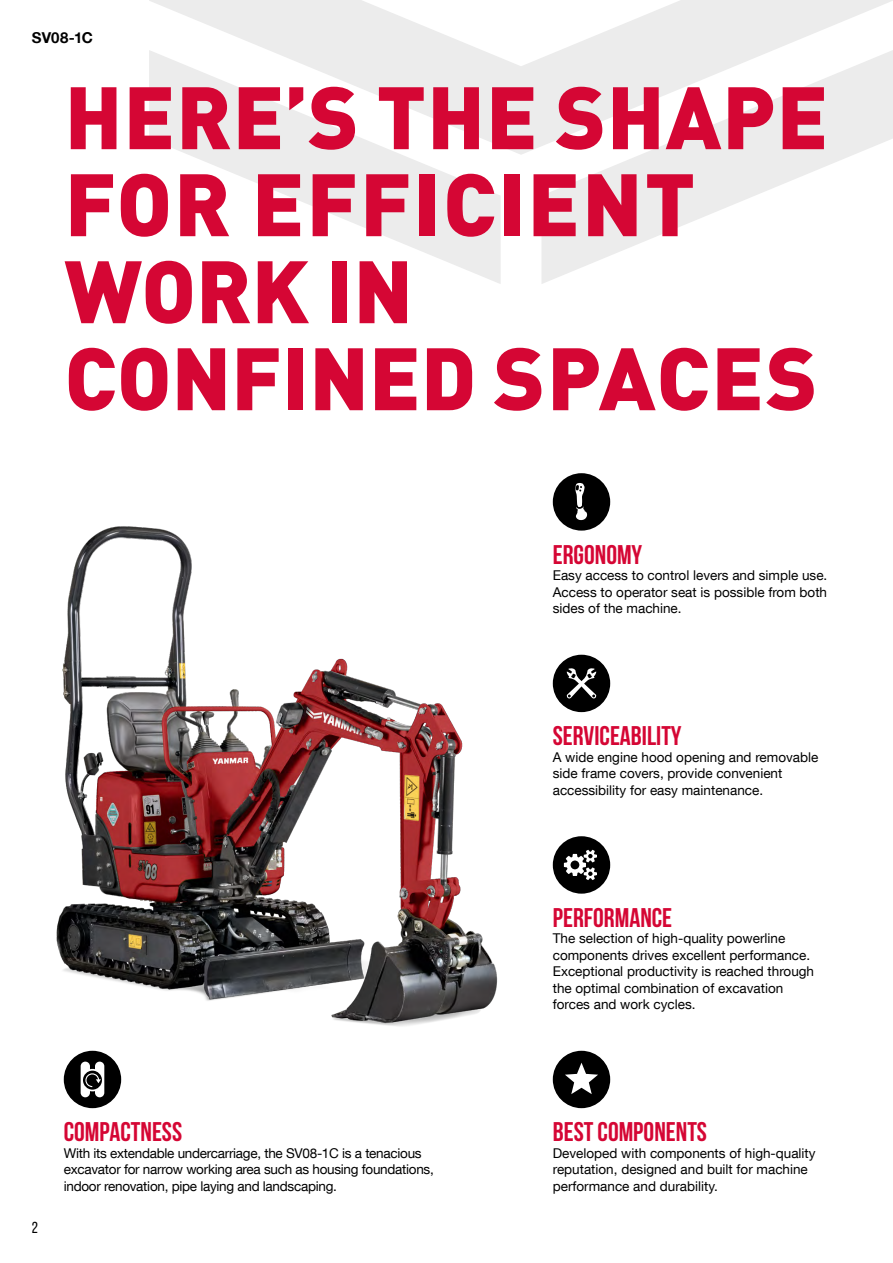
<style>
.page{position:relative;width:893px;height:1263px;background:#fff}
.page>*{position:absolute;margin:0;border:0;box-sizing:border-box;transform-origin:0 0}
.t1{font:900 87px/87px "DIN Pro";letter-spacing:.01em;color:#d50634}
.t2{font:700 27px "Bebas Neue";color:#d50634}
.t3{font:15.9px "Bebas Neue";color:#000}
.t4{font:700 15px "Helvetica Neue LT Com";letter-spacing:.005em;color:#000}
.t5{font:13.5px/16.5px "Helvetica Neue LT Com";color:#000}
.t6{font:13.5px/16.5px "Helvetica Neue LT Com";letter-spacing:-.02em;color:#000}
</style>
<div class="page">
<svg style="left:542px;top:155px;width:310px;height:129px"></svg>
<svg style="left:149px;top:0;width:744px;height:155px;fill:#ececec"></svg>
<svg style="left:149px;top:50px;width:352px;height:234px;fill:#ececec"></svg>
<img style="left:56px;top:526px;width:442px;height:526px">
<div style="left:64px;top:1051px;width:57px;height:57px;background:#000;border-radius:50%"></div>
<svg style="left:81px;top:1061px;width:23px;height:36px"></svg>
<div style="left:553px;top:473px;width:57px;height:58px;background:#000;border-radius:50%"></div>
<svg style="left:575px;top:483px;width:13px;height:38px"></svg>
<div style="left:553px;top:655px;width:57px;height:57px;background:#000;border-radius:50%"></div>
<svg style="left:566px;top:668px;width:30px;height:31px"></svg>
<div style="left:553px;top:836px;width:57px;height:58px;background:#000;border-radius:50%"></div>
<svg style="left:564px;top:850px;width:33px;height:30px"></svg>
<div style="left:553px;top:1051px;width:57px;height:57px;background:#000;border-radius:50%"></div>
<svg style="left:565px;top:1063px;width:33px;height:31px"></svg>
<p class="t4" style="left:32px;top:28px;width:63px">SV08-1C</p>
<h1 class="t1" style="left:65px;top:63px;width:765px">HERE’S THE SHAPE<br>FOR EFFICIENT<br>WORK IN<br>CONFINED SPACES</h1>
<h2 class="t2" style="left:553px;top:539px;width:91px">ERGONOMY</h2>
<p class="t5" style="left:553px;top:567px;width:276px;text-align:justify">Easy access to control levers and simple use.<br>Access to operator seat is possible from both sides of the machine.</p>
<h2 class="t2" style="left:553px;top:721px;width:130px">SERVICEABILITY</h2>
<p class="t5" style="left:553px;top:748px;width:267px">A wide engine hood opening and removable side frame covers, provide convenient accessibility for easy maintenance.</p>
<p class="t3" style="left:32px;top:1219px;width:8px">2</p>
<h2 class="t2" style="left:64px;top:1117px;width:120px">COMPACTNESS</h2>
<p class="t6" style="left:64px;top:1144px;width:372px">With its extendable undercarriage, the SV08-1C is a tenacious excavator for narrow working area such as housing foundations, indoor renovation, pipe laying and landscaping.</p>
<h2 class="t2" style="left:553px;top:902px;width:121px">PERFORMANCE</h2>
<p class="t5" style="left:553px;top:930px;width:263px">The selection of high-quality powerline components drives excellent performance.<br>Exceptional productivity is reached through the optimal combination of excavation forces and work cycles.</p>
<h2 class="t2" style="left:553px;top:1117px;width:156px">BEST COMPONENTS</h2>
<p class="t5" style="left:553px;top:1144px;width:264px">Developed with components of high-quality reputation, designed and built for machine performance and durability.</p>
</div>
